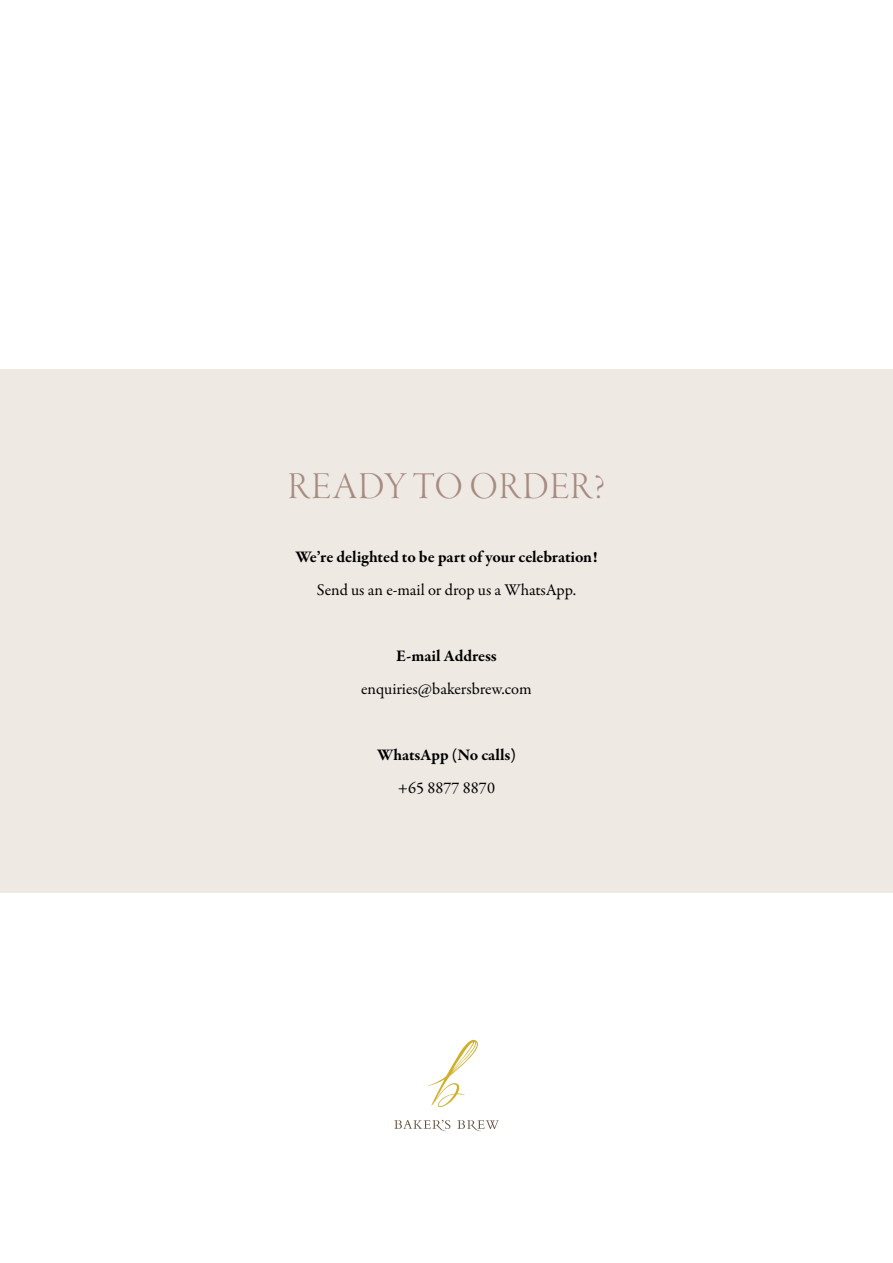
<style>
.page{position:relative;width:893px;height:1263px;background:#fff}
.page>*{position:absolute;margin:0;border:0;box-sizing:border-box;transform-origin:0 0}
.t1{font:39px "Garamond Premr Pro Lt Disp";letter-spacing:.02em;color:#a68b80}
.t2{font:700 16.5px "Garamond Premr Pro";letter-spacing:-.005em;color:#000}
.t3{font:16.5px "Garamond Premr Pro";color:#000}
</style>
<div class="page">
<div style="left:0;top:370px;width:893px;height:523px;background:#efe9e4"></div>
<svg style="left:394px;top:1120px;width:56px;height:11px"></svg>
<svg style="left:457px;top:1120px;width:42px;height:11px"></svg>
<svg style="left:428px;top:1040px;width:50px;height:68px"></svg>
<h1 class="t1" style="left:288px;top:465px;width:319px">READY TO ORDER?</h1>
<p class="t2" style="left:296px;top:547px;width:303px">We’re delighted to be part of your celebration!</p>
<p class="t3" style="left:317px;top:580px;width:261px">Send us an e-mail or drop us a WhatsApp.</p>
<p class="t2" style="left:396px;top:646px;width:102px">E-mail Address</p>
<p class="t3" style="left:361px;top:679px;width:172px">enquiries@bakersbrew.com</p>
<p class="t2" style="left:377px;top:745px;width:140px">WhatsApp (No calls)</p>
<p class="t3" style="left:398px;top:778px;width:99px">+65 8877 8870</p>
</div>
